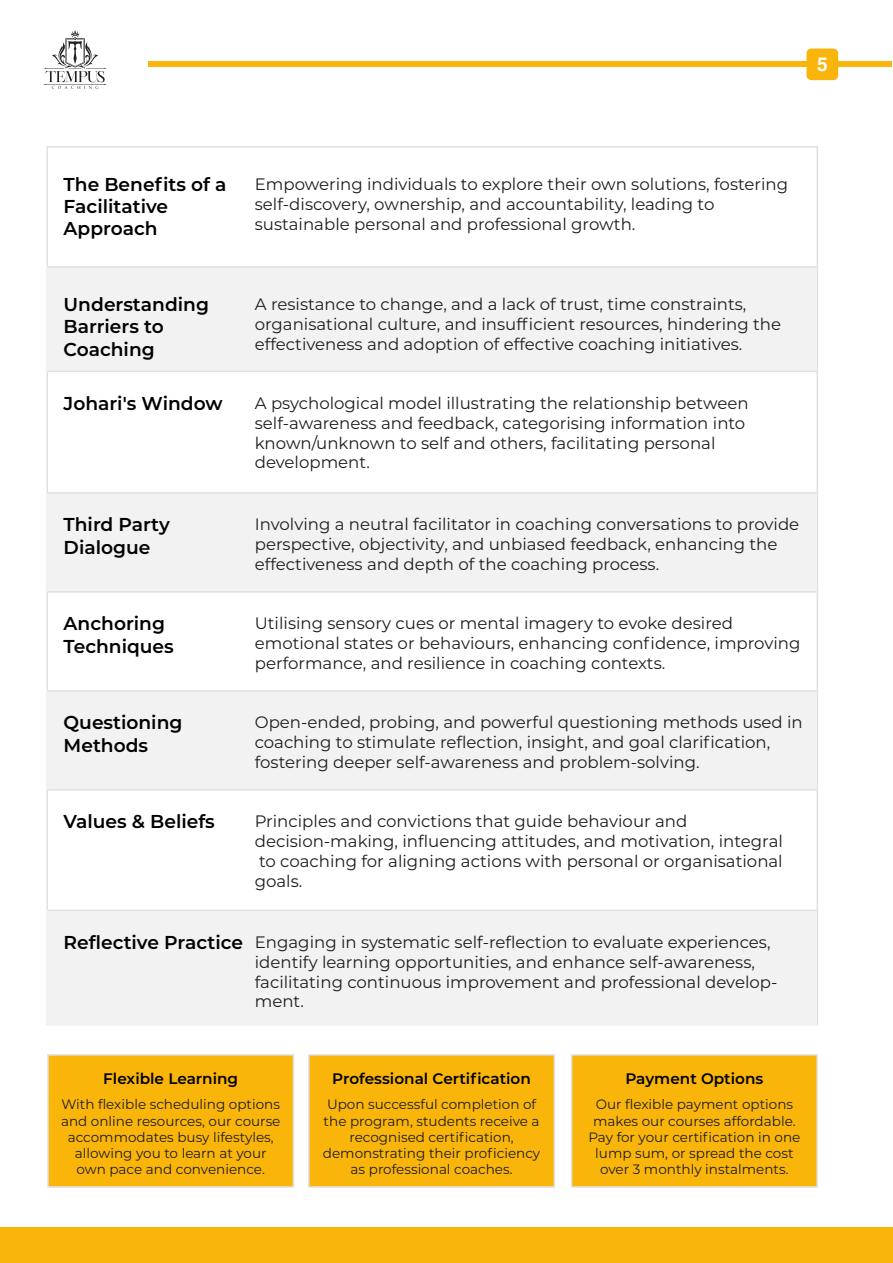
<style>
.page{position:relative;width:893px;height:1263px;background:#fff}
.page>*{position:absolute;margin:0;border:0;box-sizing:border-box;transform-origin:0 0}
.t1{font:700 19.2px "Helvetica";color:#fff}
.t2{font:600 18.6px/22.4px "Montserrat";color:#010101}
.t3{font:16.5px/20px "Montserrat";color:#1d1d1b}
.t4{font:600 15.3px "Montserrat";color:#010101}
.t5{font:13.5px/16.2px "Montserrat";color:#1d1d1b;text-align:center}
</style>
<div class="page">
<svg style="left:43px;top:30px;width:64px;height:59px"></svg>
<div style="left:148px;top:62px;width:744px;height:5px;background:#fab50d"></div>
<div style="left:806px;top:49px;width:32px;height:31px;background:#fab50d;border-radius:5px"></div>
<div style="left:0;top:1228px;width:893px;height:35px;background:#fab50d"></div>
<div style="left:47px;top:146px;width:771px;height:879px;background:#fff;border:2px solid #e0e0e0"></div>
<div style="left:47px;top:1054px;width:247px;height:134px;background:#fab50b;border:2px solid #e0e0e0"></div>
<div style="left:48px;top:267px;width:769px;height:104px;background:#f2f2f2"></div>
<div style="left:48px;top:493px;width:769px;height:98px;background:#f2f2f2"></div>
<div style="left:48px;top:691px;width:769px;height:98px;background:#f2f2f2"></div>
<div style="left:48px;top:910px;width:769px;height:114px;background:#f2f2f2"></div>
<hr style="left:48px;top:266px;width:769px;height:2px;background:#e0e0e0">
<hr style="left:48px;top:371px;width:769px;height:1px;background:#e0e0e0">
<hr style="left:48px;top:492px;width:769px;height:2px;background:#e0e0e0">
<hr style="left:48px;top:591px;width:769px;height:2px;background:#e0e0e0">
<hr style="left:48px;top:789px;width:769px;height:1px;background:#e0e0e0">
<div style="left:308px;top:1054px;width:247px;height:134px;background:#fab50b;border:2px solid #e0e0e0"></div>
<div style="left:571px;top:1054px;width:247px;height:134px;background:#fab50b;border:2px solid #e0e0e0"></div>
<hr style="left:48px;top:910px;width:769px;height:1px;background:#e0e0e0">
<hr style="left:48px;top:690px;width:769px;height:2px;background:#e0e0e0">
<p class="t1" style="left:817px;top:53px;width:12px">5</p>
<p class="t2" style="left:64px;top:172px;width:164px">The Benefits of a<br>Facilitative<br>Approach</p>
<p class="t3" style="left:255px;top:173px;width:535px">Empowering individuals to explore their own solutions, fostering self-discovery, ownership, and accountability, leading to sustainable personal and professional growth.</p>
<p class="t2" style="left:64px;top:292px;width:147px">Understanding<br>Barriers to<br>Coaching</p>
<p class="t3" style="left:255px;top:293px;width:528px">A resistance to change, and a lack of trust, time constraints, organisational culture, and insufficient resources, hindering the effectiveness and adoption of effective coaching initiatives.</p>
<p class="t2" style="left:64px;top:391px;width:161px">Johari's Window</p>
<p class="t3" style="left:255px;top:392px;width:495px">A psychological model illustrating the relationship between self-awareness and feedback, categorising information into known/unknown to self and others, facilitating personal development.</p>
<p class="t2" style="left:64px;top:513px;width:108px">Third Party<br>Dialogue</p>
<p class="t3" style="left:255px;top:514px;width:546px">Involving a neutral facilitator in coaching conversations to provide perspective, objectivity, and unbiased feedback, enhancing the effectiveness and depth of the coaching process.</p>
<p class="t2" style="left:64px;top:612px;width:112px">Anchoring<br>Techniques</p>
<p class="t3" style="left:255px;top:613px;width:547px">Utilising sensory cues or mental imagery to evoke desired emotional states or behaviours, enhancing confidence, improving performance, and resilience in coaching contexts.</p>
<p class="t2" style="left:64px;top:710px;width:120px">Questioning<br>Methods</p>
<p class="t3" style="left:255px;top:712px;width:550px">Open-ended, probing, and powerful questioning methods used in coaching to stimulate reflection, insight, and goal clarification, fostering deeper self-awareness and problem-solving.</p>
<p class="t2" style="left:64px;top:809px;width:153px">Values &amp; Beliefs</p>
<p class="t3" style="left:255px;top:811px;width:530px">Principles and convictions that guide behaviour and decision-making, influencing attitudes, and motivation, integral to coaching for aligning actions with personal or organisational goals.</p>
<p class="t2" style="left:64px;top:930px;width:181px">Reflective Practice</p>
<p class="t3" style="left:255px;top:931px;width:524px">Engaging in systematic self-reflection to evaluate experiences, identify learning opportunities, and enhance self-awareness, facilitating continuous improvement and professional develop&shy;ment.</p>
<p class="t4" style="left:103px;top:1068px;width:136px">Flexible Learning</p>
<p class="t5" style="left:61px;top:1096px;width:221px">With flexible scheduling options and online resources, our course accommodates busy lifestyles, allowing you to learn at your own pace and convenience.</p>
<p class="t4" style="left:332px;top:1068px;width:200px">Professional Certification</p>
<p class="t5" style="left:323px;top:1096px;width:219px">Upon successful completion of the program, students receive a recognised certification, demonstrating their proficiency as professional coaches.</p>
<p class="t4" style="left:625px;top:1068px;width:139px">Payment Options</p>
<p class="t5" style="left:588px;top:1096px;width:214px">Our flexible payment options makes our courses affordable.<br>Pay for your certification in one lump sum, or spread the cost over 3 monthly instalments.</p>
</div>
